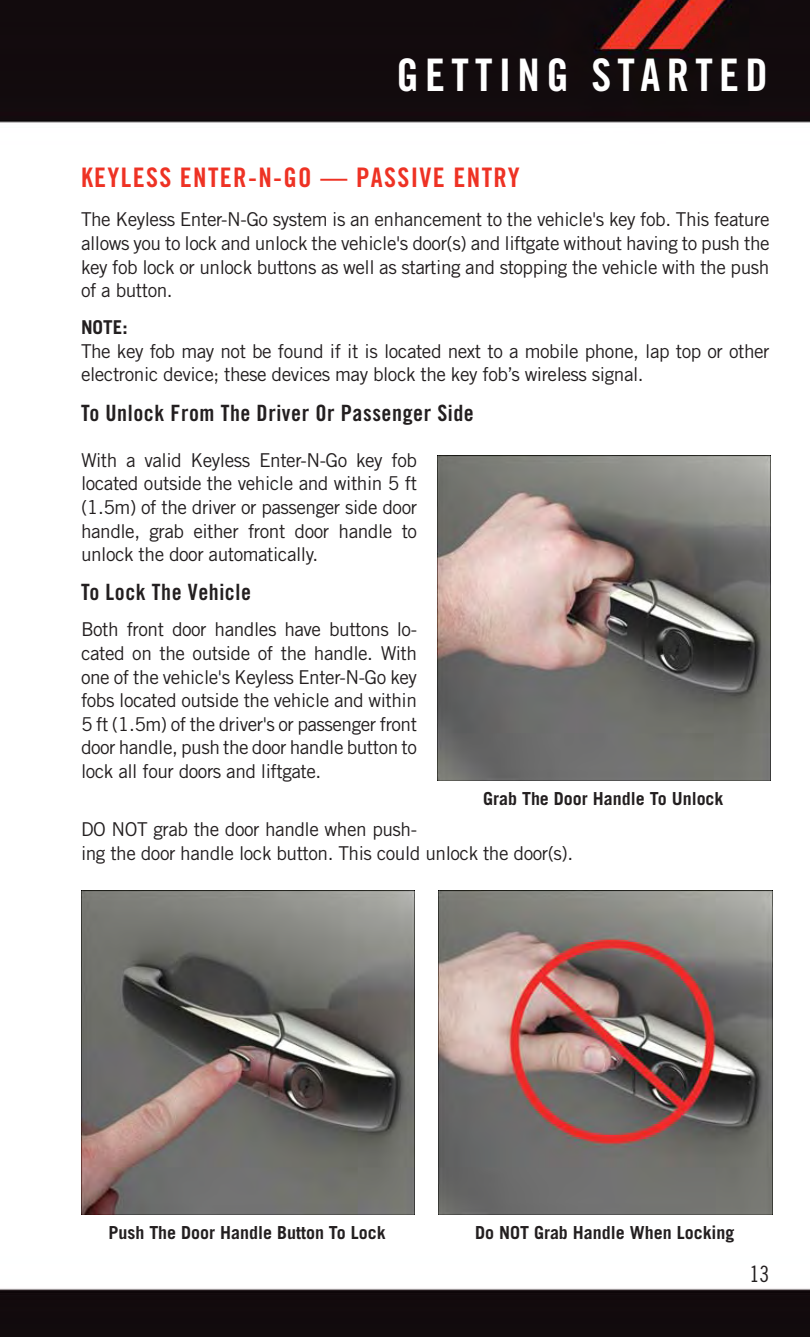
<style>
.page{position:relative;width:810px;height:1337px;background:#fff}
.page>*{position:absolute;margin:0;border:0;box-sizing:border-box;transform-origin:0 0}
.t1{font:45px "Trade Gothic LT Std Bd Cn 20";letter-spacing:.14em;color:#fff}
.t2{font:27px "Trade Gothic LT Std Bd Cn 20";letter-spacing:.05em;color:#ee3224}
.t3{font:22.5px "Trade Gothic LT Std Bd Cn 20";letter-spacing:.025em;color:#231f20}
.t4{font:22.5px "Trade Gothic LT Std Cn 18";color:#231f20}
.t5{font:19.12px/23.6px "Trade Gothic LT Std";letter-spacing:-.025em;color:#231f20;text-align:justify}
.t6{font:700 19.12px "Trade Gothic LT Std";color:#231f20}
.t7{font:700 18px "Trade Gothic LT Std";color:#231f20}
</style>
<div class="page">
<img style="left:0;top:0;width:810px;height:1336px">
<img style="left:437px;top:456px;width:334px;height:324px">
<img style="left:81px;top:890px;width:334px;height:324px">
<img style="left:439px;top:890px;width:333px;height:324px">
<h1 class="t1" style="left:396px;top:59px;width:373px">GETTING STARTED</h1>
<h2 class="t2" style="left:81px;top:167px;width:440px">KEYLESS ENTER-N-GO — PASSIVE ENTRY</h2>
<p class="t5" style="left:81px;top:210px;width:690px">The Keyless Enter-N-Go system is an enhancement to the vehicle's key fob. This feature allows you to lock and unlock the vehicle's door(s) and liftgate without having to push the key fob lock or unlock buttons as well as starting and stopping the vehicle with the push of a button.</p>
<p class="t6" style="left:81px;top:320px;width:48px">NOTE:</p>
<p class="t5" style="left:81px;top:341px;width:690px">The key fob may not be found if it is located next to a mobile phone, lap top or other electronic device; these devices may block the key fob’s wireless signal.</p>
<p class="t3" style="left:81px;top:404px;width:394px">To Unlock From The Driver Or Passenger Side</p>
<p class="t5" style="left:81px;top:450px;width:338px">With a valid Keyless Enter-N-Go key fob located outside the vehicle and within 5 ft (1.5m) of the driver or passenger side door handle, grab either front door handle to unlock the door automatically.</p>
<p class="t3" style="left:81px;top:584px;width:172px">To Lock The Vehicle</p>
<p class="t5" style="left:81px;top:619px;width:338px">Both front door handles have buttons lo&shy;cated on the outside of the handle. With one of the vehicle's Keyless Enter-N-Go key fobs located outside the vehicle and within 5 ft (1.5m) of the driver's or passenger front door handle, push the door handle button to lock all four doors and liftgate.</p>
<p class="t7" style="left:483px;top:792px;width:242px">Grab The Door Handle To Unlock</p>
<p class="t5" style="left:81px;top:819px;width:494px">DO NOT grab the door handle when push-<br>ing the door handle lock button. This could unlock the door(s).</p>
<p class="t7" style="left:108px;top:1226px;width:279px">Push The Door Handle Button To Lock</p>
<p class="t7" style="left:475px;top:1226px;width:261px">Do NOT Grab Handle When Locking</p>
<p class="t4" style="left:750px;top:1266px;width:21px">13</p>
</div>
